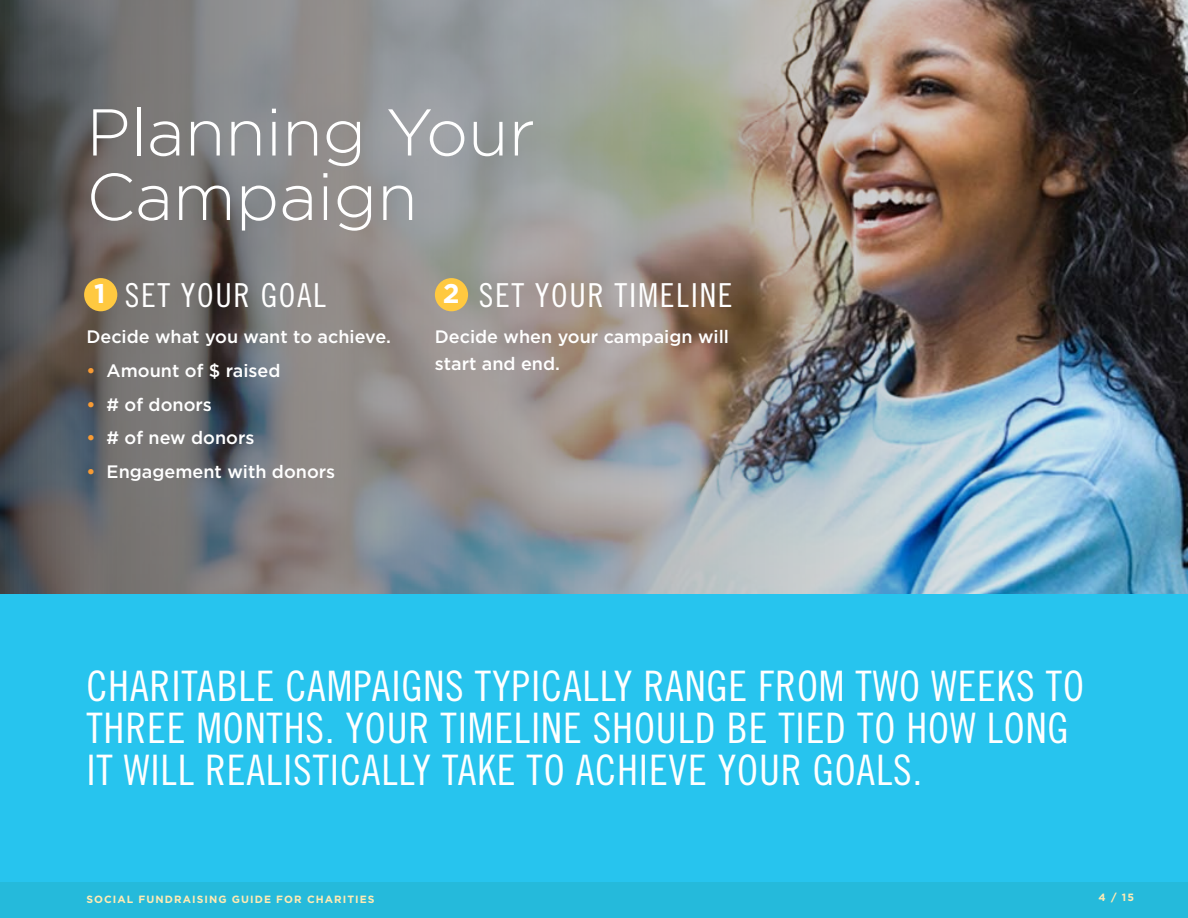
<style>
.page{position:relative;width:1188px;height:918px;background:#fff}
.page>*{position:absolute;margin:0;border:0;box-sizing:border-box;transform-origin:0 0}
.t1{font:300 66px/64.5px "Gotham";color:#fff}
.t2{font:42px/42px "Trade Gothic Cond Eighteen";letter-spacing:.02em;color:#fff}
.t3{font:33px "Trade Gothic Cond Eighteen";letter-spacing:.05em;color:#fff}
.t4{font:500 18px/27px "Gotham";color:#fff}
.t5{font:700 10.5px "Gotham";letter-spacing:.1em;color:#ffebb3}
.s1{font-family:"Gotham";font-weight:700;font-size:27px}
.s2{font-weight:700;color:#f89b34}
</style>
<div class="page">
<img style="left:0;top:0;width:1188px;height:594px">
<div style="left:0;top:594px;width:1188px;height:324px;background:#27c4ee"></div>
<div style="left:0;top:882px;width:1188px;height:36px;background:#25badb"></div>
<div style="left:84px;top:278px;width:33px;height:33px;background:#ffc940;border-radius:50%"></div>
<div style="left:435px;top:278px;width:33px;height:33px;background:#ffc940;border-radius:50%"></div>
<h1 class="t1" style="left:86px;top:98px;width:450px">Planning Your<br>Campaign</h1>
<p class="t3" style="left:94px;top:276px;width:233px"><span class="s1">1</span> SET YOUR GOAL</p>
<p class="t4" style="left:86px;top:323px;width:306px">Decide what you want to achieve.</p>
<p class="t4" style="left:86px;top:357px;width:196px"><span class="s2">•</span> Amount of $ raised</p>
<p class="t4" style="left:86px;top:391px;width:127px"><span class="s2">•</span> # of donors</p>
<p class="t4" style="left:86px;top:424px;width:170px"><span class="s2">•</span> # of new donors</p>
<p class="t4" style="left:86px;top:458px;width:250px"><span class="s2">•</span> Engagement with donors</p>
<p class="t3" style="left:443px;top:276px;width:291px"><span class="s1">2</span> SET YOUR TIMELINE</p>
<p class="t4" style="left:435px;top:323px;width:296px">Decide when your campaign will start and end.</p>
<p class="t2" style="left:86px;top:664px;width:999px">CHARITABLE CAMPAIGNS TYPICALLY RANGE FROM TWO WEEKS TO<br>THREE MONTHS. YOUR TIMELINE SHOULD BE TIED TO HOW LONG<br>IT WILL REALISTICALLY TAKE TO ACHIEVE YOUR GOALS.</p>
<p class="t5" style="left:86px;top:892px;width:290px">SOCIAL FUNDRAISING GUIDE FOR CHARITIES</p>
<p class="t5" style="left:1099px;top:891px;width:37px">4 / 15</p>
</div>
